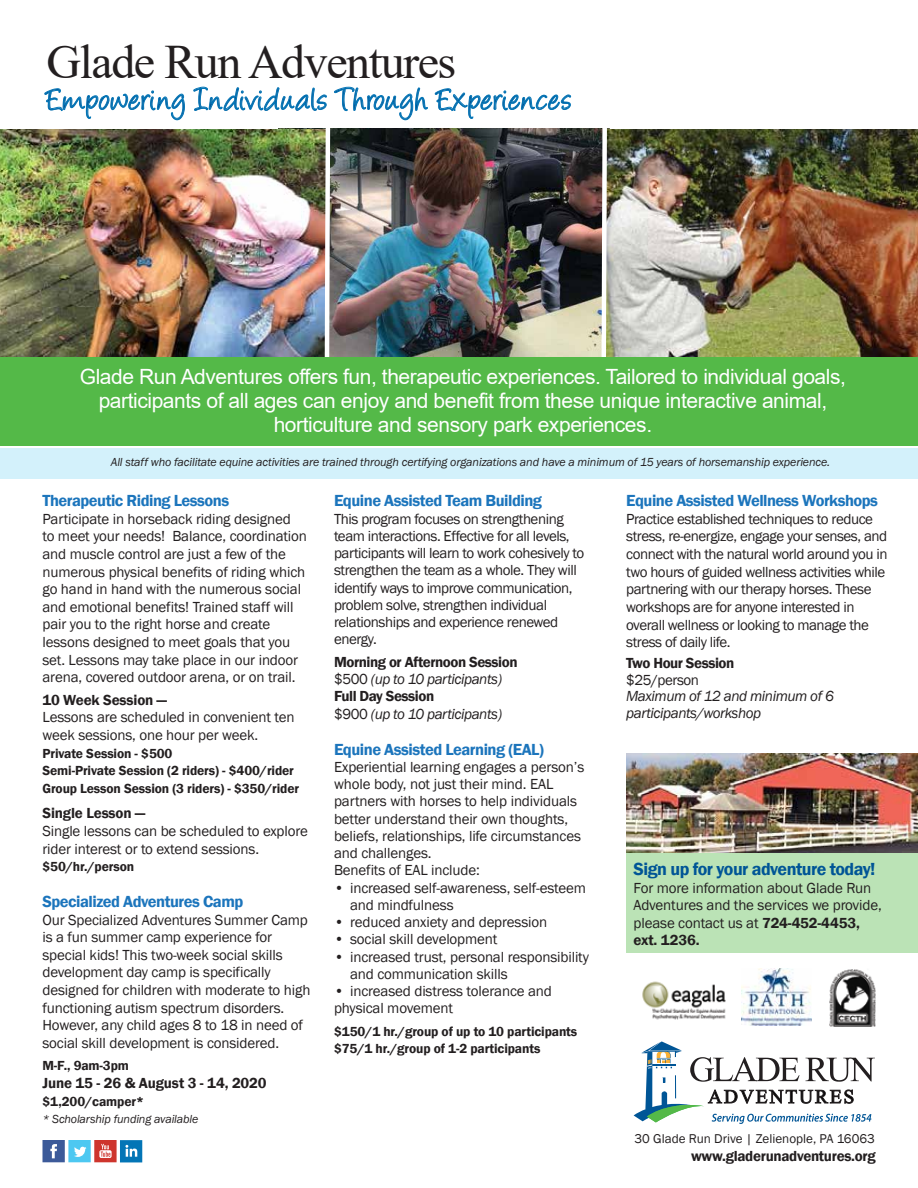
<style>
.page{position:relative;width:918px;height:1188px;background:#fff}
.page>*{position:absolute;margin:0;border:0;box-sizing:border-box;transform-origin:0 0}
.t1{font:48px "Times New Roman";letter-spacing:-.03em;color:#231f20}
.t2{font:36px "Angelina";letter-spacing:.04em;color:#005596}
.t3{font:21px/24px "Arial";letter-spacing:-.02em;color:#fff;text-align:center}
.t4{font:600 18px "Franklin Gothic";letter-spacing:-.03em;color:#005596}
.t5{font:600 16.5px "Franklin Gothic";letter-spacing:-.03em;color:#1c75bc}
.t6{font:15px/17.7px "Franklin Gothic";letter-spacing:-.01em;color:#231f20}
.t7{font:15px/17.2px "Franklin Gothic";letter-spacing:-.03em;color:#231f20}
.t8{font:italic 15px/17.2px "Franklin Gothic";letter-spacing:-.03em;color:#231f20}
.t9{font:600 15px "Franklin Gothic";letter-spacing:-.02em;color:#231f20}
.t10{font:600 13.5px/17.7px "Franklin Gothic";letter-spacing:-.01em;color:#231f20}
.t11{font:13.2px "Franklin Gothic";color:#231f20}
.t12{font:italic 12px "Franklin Gothic";letter-spacing:-.01em;color:#231f20}
.s1{font-weight:600;font-style:normal}
.s2{font-style:normal}
.s3{font-weight:600}
</style>
<div class="page">
<img style="left:428px;top:129px;width:171px;height:228px">
<img style="left:0;top:129px;width:193px;height:228px">
<div style="left:0;top:448px;width:918px;height:30px;background:#d3f1fb"></div>
<svg style="left:42px;top:1140px;width:100px;height:22px"></svg>
<svg style="left:44px;top:88px;width:141px;height:47px"></svg>
<svg style="left:435px;top:88px;width:136px;height:47px"></svg>
<img style="left:609px;top:129px;width:309px;height:228px">
<svg style="left:599px;top:128px;width:10px;height:229px"></svg>
<img style="left:193px;top:86px;width:235px;height:271px">
<div style="left:626px;top:753px;width:292px;height:200px;background:#bbe3b6"></div>
<img style="left:627px;top:753px;width:291px;height:100px">
<img style="left:742px;top:968px;width:70px;height:57px">
<img style="left:642px;top:981px;width:84px;height:39px">
<img style="left:829px;top:969px;width:47px;height:58px">
<div style="left:0;top:357px;width:918px;height:89px;background:#54b948"></div>
<svg style="left:634px;top:1041px;width:241px;height:83px"></svg>
<h1 class="t1" style="left:46px;top:28px;width:411px">Glade Run Adventures</h1>
<h2 class="t2" style="left:46px;top:84px;width:526px">Empowering Individuals Through Experiences</h2>
<h3 class="t3" style="left:80px;top:365px;width:768px">Glade Run Adventures offers fun, therapeutic experiences. Tailored to individual goals, participants of all ages can enjoy and benefit from these unique interactive animal, horticulture and sensory park experiences.</h3>
<p class="t12" style="left:111px;top:454px;width:721px">All staff who facilitate equine activities are trained through certifying organizations and have a minimum of 15 years of horsemanship experience.</p>
<p class="t5" style="left:42px;top:490px;width:188px">Therapeutic Riding Lessons</p>
<p class="t6" style="left:42px;top:510px;width:266px">Participate in horseback riding designed<br>to meet your needs! Balance, coordination and muscle control are just a few of the numerous physical benefits of riding which go hand in hand with the numerous social and emotional benefits! Trained staff will pair you to the right horse and create lessons designed to meet goals that you set. Lessons may take place in our indoor arena, covered outdoor arena, or on trail.</p>
<p class="t9" style="left:42px;top:691px;width:126px">10 Week Session —</p>
<p class="t6" style="left:42px;top:709px;width:254px">Lessons are scheduled in convenient ten week sessions, one hour per week.</p>
<p class="t10" style="left:42px;top:744px;width:258px">Private Session - $500<br>Semi-Private Session (2 riders) - $400/rider<br>Group Lesson Session (3 riders) - $350/rider</p>
<p class="t9" style="left:42px;top:804px;width:104px">Single Lesson —</p>
<p class="t6" style="left:42px;top:823px;width:267px">Single lessons can be scheduled to explore rider interest or to extend sessions.</p>
<p class="t10" style="left:42px;top:858px;width:93px">$50/hr./person</p>
<p class="t5" style="left:42px;top:891px;width:202px">Specialized Adventures Camp</p>
<p class="t6" style="left:42px;top:911px;width:269px">Our Specialized Adventures Summer Camp is a fun summer camp experience for special kids! This two-week social skills development day camp is specifically designed for children with moderate to high functioning autism spectrum disorders.<br>However, any child ages 8 to 18 in need of social skill development is considered.</p>
<p class="t10" style="left:42px;top:1057px;width:88px">M-F., 9am-3pm</p>
<p class="t9" style="left:42px;top:1074px;width:226px">June 15 - 26 &amp; August 3 - 14, 2020</p>
<p class="t10" style="left:42px;top:1093px;width:103px">$1,200/camper*</p>
<p class="t12" style="left:42px;top:1112px;width:157px">* Scholarship funding available</p>
<p class="t5" style="left:626px;top:491px;width:253px">Equine Assisted Wellness Workshops</p>
<p class="t7" style="left:626px;top:510px;width:263px;line-height:17.7px">Practice established techniques to reduce stress, re-energize, engage your senses, and connect with the natural world around you in two hours of guided wellness activities while partnering with our therapy horses. These workshops are for anyone interested in overall wellness or looking to manage the stress of daily life.</p>
<p class="t9" style="left:626px;top:654px;width:110px">Two Hour Session</p>
<p class="t7" style="left:626px;top:671px;width:74px">$25/person</p>
<p class="t8" style="left:626px;top:688px;width:209px;line-height:16.5px">Maximum of 12 and minimum of 6 participants/workshop</p>
<p class="t5" style="left:334px;top:491px;width:209px">Equine Assisted Team Building</p>
<p class="t7" style="left:334px;top:510px;width:252px">This program focuses on strengthening team interactions. Effective for all levels, participants will learn to work cohesively to strengthen the team as a whole. They will identify ways to improve communication, problem solve, strengthen individual relationships and experience renewed energy.</p>
<p class="t8" style="left:334px;top:653px;width:185px"><span class="s1">Morning or Afternoon Session </span><span class="s2">$500</span> (up to 10 participants)<br><span class="s1">Full Day Session<br></span><span class="s2">$900</span> (up to 10 participants)</p>
<p class="t5" style="left:334px;top:739px;width:211px">Equine Assisted Learning (EAL)</p>
<p class="t6" style="left:334px;top:758px;width:252px;line-height:17.2px">Experiential learning engages a person’s whole body, not just their mind. EAL partners with horses to help individuals better understand their own thoughts, beliefs, relationships, life circumstances and challenges.<br>Benefits of EAL include:</p>
<p class="t6" style="left:350px;top:879px;width:237px;line-height:17.2px;text-indent:-16px">• increased self-awareness, self-esteem and mindfulness</p>
<p class="t6" style="left:334px;top:913px;width:215px">• reduced anxiety and depression</p>
<p class="t6" style="left:334px;top:931px;width:165px">• social skill development</p>
<p class="t6" style="left:350px;top:948px;width:240px;line-height:17.2px;text-indent:-16px">• increased trust, personal responsibility and communication skills</p>
<p class="t6" style="left:334px;top:983px;width:219px;line-height:17.2px">• increased distress tolerance and physical movement</p>
<p class="t10" style="left:334px;top:1023px;width:245px;line-height:17.2px">$150/1 hr./group of up to 10 participants $75/1 hr./group of 1-2 participants</p>
<p class="t4" style="left:634px;top:858px;width:243px">Sign up for your adventure today!</p>
<p class="t6" style="left:634px;top:879px;width:250px">For more information about Glade Run<br>Adventures and the services we provide, please contact us at <span class="s3">724-452-4453, ext. 1236.</span></p>
<p class="t11" style="left:635px;top:1130px;width:242px">30 Glade Run Drive | Zelienople, PA 16063</p>
<p class="t9" style="left:691px;top:1147px;width:186px">www.gladerunadventures.org</p>
</div>
